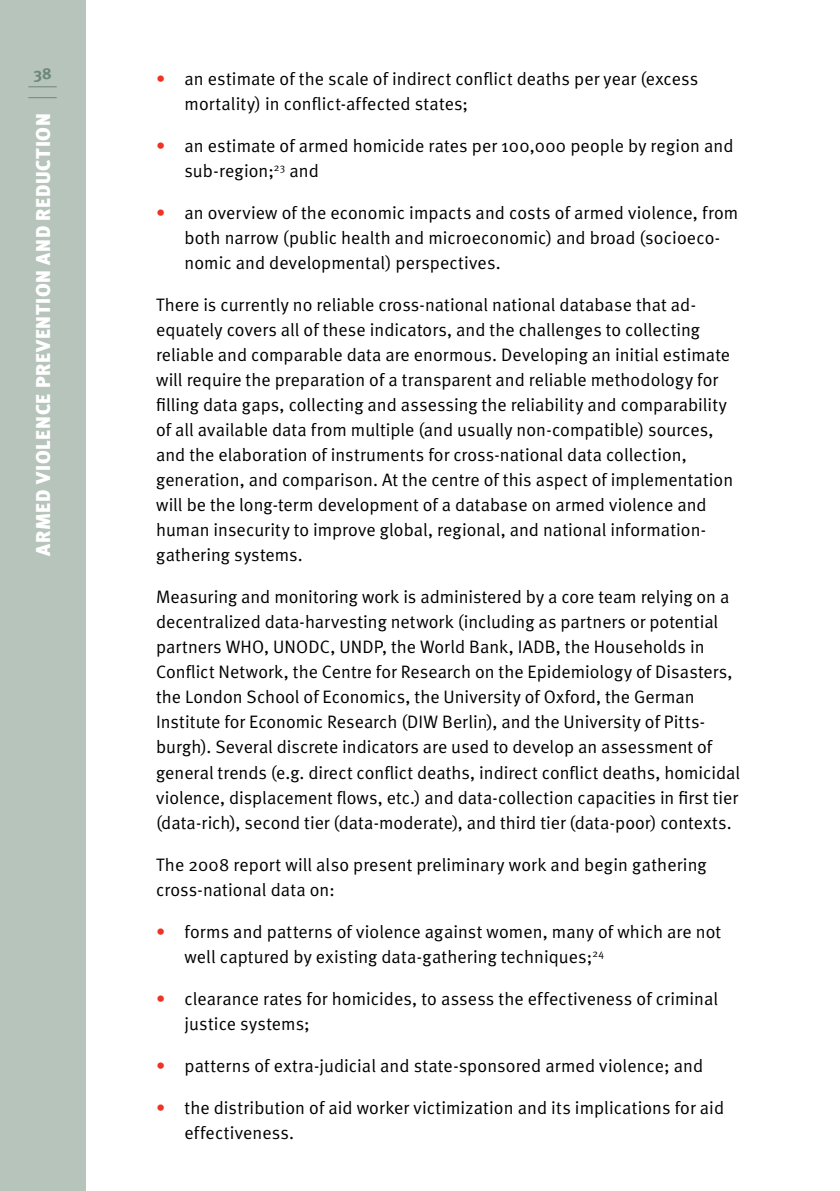
<style>
.page{position:relative;width:840px;height:1191px;background:#fff}
.page>*{position:absolute;margin:0;border:0;box-sizing:border-box;transform-origin:0 0}
.t1{font:900 20px "Meta";letter-spacing:.035em;color:#fff}
.t2{font:18px/25px "Meta Normal";letter-spacing:.005em;color:#000}
.t3{font:700 16px "Meta";color:#6e8878}
.s1{color:#ee3425}
</style>
<div class="page">
<div style="left:0;top:0;width:85px;height:1191px;background:#b6c4bb"></div>
<svg style="left:28px;top:86px;width:29px;height:1px"></svg>
<svg style="left:28px;top:97px;width:29px;height:1px"></svg>
<p class="t3" style="left:33px;top:64px;width:20px">38</p>
<p class="t2" style="left:184px;top:66px;width:515px;text-indent:-28px"><span class="s1">•</span> an estimate of the scale of indirect conflict deaths per year (excess mortality) in conflict-affected states;</p>
<p class="t2" style="left:184px;top:133px;width:550px;text-indent:-28px"><span class="s1">•</span> an estimate of armed homicide rates per 100,000 people by region and sub-region;<sup>23</sup> and</p>
<p class="t2" style="left:184px;top:200px;width:555px;text-indent:-28px"><span class="s1">•</span> an overview of the economic impacts and costs of armed violence, from both narrow (public health and microeconomic) and broad (socioeco&shy;nomic and developmental) perspectives.</p>
<p class="t2" style="left:156px;top:292px;width:578px">There is currently no reliable cross-national national database that ad&shy;equately covers all of these indicators, and the challenges to collecting reliable and comparable data are enormous. Developing an initial estimate will require the preparation of a transparent and reliable methodology for filling data gaps, collecting and assessing the reliability and comparability of all available data from multiple (and usually non-compatible) sources, and the elaboration of instruments for cross-national data collection, generation, and comparison. At the centre of this aspect of implementation will be the long-term development of a database on armed violence and human insecurity to improve global, regional, and national information&shy;gathering systems.</p>
<p class="t2" style="left:156px;top:584px;width:585px">Measuring and monitoring work is administered by a core team relying on a decentralized data-harvesting network (including as partners or potential partners WHO, UNODC, UNDP, the World Bank, IADB, the Households in Conflict Network, the Centre for Research on the Epidemiology of Disasters, the London School of Economics, the University of Oxford, the German Institute for Economic Research (DIW Berlin), and the University of Pitts&shy;burgh). Several discrete indicators are used to develop an assessment of general trends (e.g. direct conflict deaths, indirect conflict deaths, homicidal violence, displacement flows, etc.) and data-collection capacities in first tier (data-rich), second tier (data-moderate), and third tier (data-poor) contexts.</p>
<p class="t2" style="left:156px;top:851px;width:551px">The 2008 report will also present preliminary work and begin gathering cross-national data on:</p>
<p class="t2" style="left:184px;top:918px;width:538px;text-indent:-28px"><span class="s1">•</span> forms and patterns of violence against women, many of which are not well captured by existing data-gathering techniques;<sup>24</sup></p>
<p class="t2" style="left:184px;top:985px;width:535px;text-indent:-28px"><span class="s1">•</span> clearance rates for homicides, to assess the effectiveness of criminal justice systems;</p>
<p class="t2" style="left:156px;top:1052px;width:548px"><span class="s1">•</span> patterns of extra-judicial and state-sponsored armed violence; and</p>
<p class="t2" style="left:184px;top:1094px;width:541px;text-indent:-28px"><span class="s1">•</span> the distribution of aid worker victimization and its implications for aid effectiveness.</p>
<p class="t1" style="left:31px;top:555px;width:444px;rotate:-90deg">ARMED VIOLENCE PREVENTION AND REDUCTION</p>
</div>
